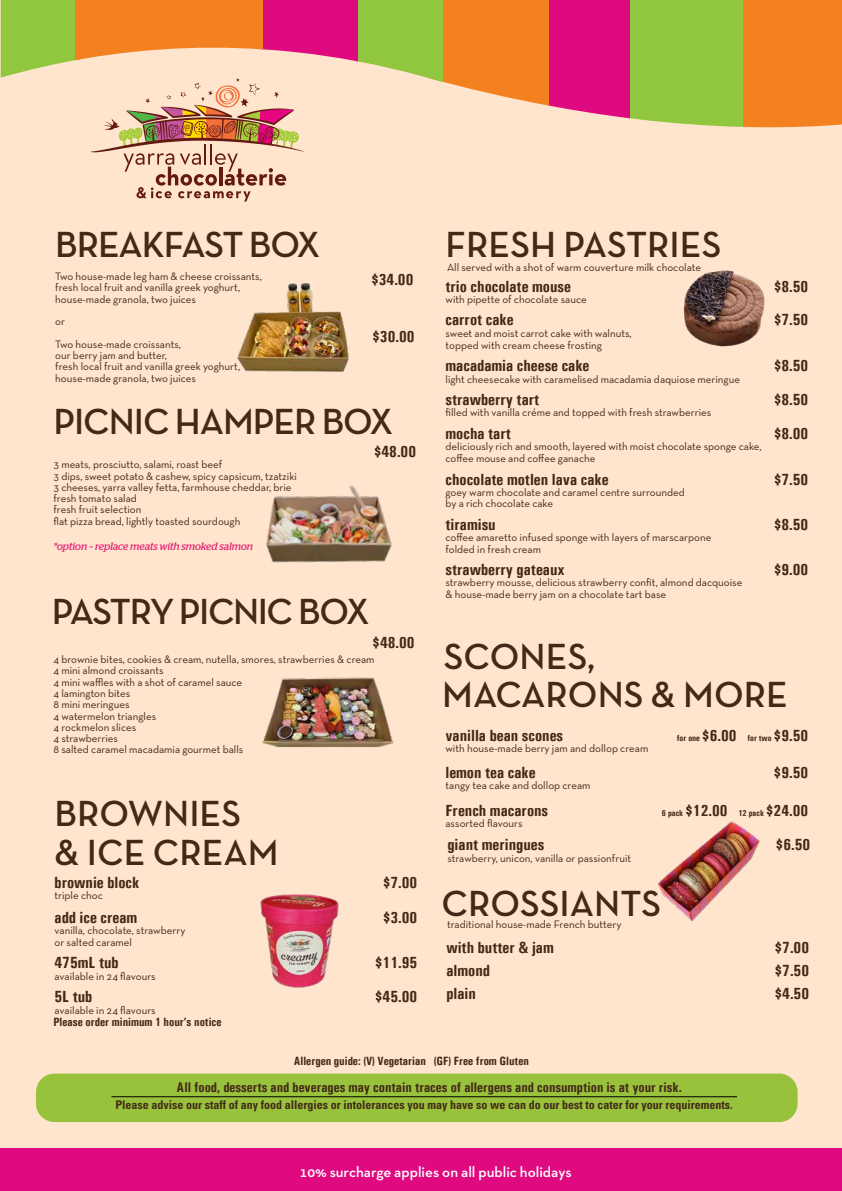
<style>
.page{position:relative;width:842px;height:1191px;background:#fff}
.page>*{position:absolute;margin:0;border:0;box-sizing:border-box;transform-origin:0 0}
.t1{font:600 37px/39px "Neutra Text TF";letter-spacing:-.005em;color:#422918}
.t2{font:600 37px "Neutra Text TF";letter-spacing:-.03em;color:#422918}
.t3{font:600 37px "Neutra Text TF";letter-spacing:-.04em;color:#422918}
.t4{font:700 condensed 16.2px "Univers";color:#422918}
.t5{font:600 15px "Neutra Text TF";color:#fff}
.t6{font:700 condensed 14px "Univers";color:#422918}
.t7{font:700 condensed 12px "Univers";color:#422918}
.t8{font:700 condensed 12px "Univers";color:#422918}
.t9{font:11px/11.3px "Neutra Text TF";color:#422918}
.t10{font:italic 10.7px "Stag";color:#e41b72}
.t11{font:700 condensed 8.8px "Univers";color:#422918}
.s1{font-size:16.2px}
.s2{font-size:8.8px}
</style>
<div class="page">
<div style="left:1px;top:0;width:841px;height:1187px;background:#ffe5cd"></div>
<div style="left:630px;top:0;width:118px;height:132px;background:#91c73e"></div>
<div style="left:548px;top:0;width:82px;height:132px;background:#df0a80"></div>
<svg style="left:1px;top:0;width:75px;height:78px;background:#9fca4f"></svg>
<div style="left:429px;top:0;width:120px;height:110px;background:#f48120"></div>
<svg style="left:358px;top:0;width:85px;height:110px;fill:#91c73e"></svg>
<svg style="left:263px;top:0;width:95px;height:62px;background:#e22489"></svg>
<svg style="left:76px;top:0;width:187px;height:60px;background:#f5903a"></svg>
<div style="left:744px;top:0;width:98px;height:132px;background:#f48120"></div>
<svg style="left:91px;top:78px;width:214px;height:124px"></svg>
<div style="left:0;top:1148px;width:842px;height:43px;background:#df0a80"></div>
<div style="left:36px;top:1073px;width:762px;height:49px;background:#99c23c;border-radius:18px"></div>
<img style="left:266px;top:485px;width:126px;height:78px">
<img style="left:260px;top:894px;width:79px;height:94px">
<img style="left:658px;top:821px;width:102px;height:101px">
<img style="left:683px;top:270px;width:82px;height:77px">
<hr style="left:111px;top:1096px;width:626px;height:1px;background:#000">
<img style="left:237px;top:283px;width:112px;height:89px">
<img style="left:262px;top:677px;width:132px;height:71px">
<h1 class="t2" style="left:55px;top:221px;width:267px">BREAKFAST BOX</h1>
<p class="t9" style="left:55px;top:270px;width:208px">Two house-made leg ham &amp; cheese croissants, fresh local fruit and vanilla greek yoghurt, house-made granola, two juices</p>
<p class="t9" style="left:55px;top:310px;width:127px;line-height:22.6px">or<br>Two house-made croissants,</p>
<p class="t9" style="left:55px;top:349px;width:186px">our berry jam and butter,<br>fresh local fruit and vanilla greek yoghurt, house-made granola, two juices</p>
<h2 class="t4" style="left:371px;top:269px;width:44px">$34.00</h2>
<h2 class="t4" style="left:372px;top:326px;width:44px">$30.00</h2>
<h1 class="t2" style="left:53px;top:398px;width:341px">PICNIC HAMPER BOX</h1>
<h2 class="t4" style="left:374px;top:441px;width:44px">$48.00</h2>
<p class="t9" style="left:53px;top:459px;width:245px">3 meats, prosciutto, salami, roast beef<br>3 dips, sweet potato &amp; cashew, spicy capsicum, tzatziki 3 cheeses, yarra valley fetta, farmhouse cheddar, brie fresh tomato salad<br>fresh fruit selection<br>flat pizza bread, lightly toasted sourdough</p>
<p class="t10" style="left:53px;top:540px;width:201px">*option – replace meats with smoked salmon</p>
<h1 class="t3" style="left:52px;top:589px;width:319px">PASTRY PICNIC BOX</h1>
<h2 class="t4" style="left:372px;top:632px;width:44px">$48.00</h2>
<p class="t9" style="left:53px;top:653px;width:323px">4 brownie bites, cookies &amp; cream, nutella, smores, strawberries &amp; cream<br>4 mini almond croissants<br>4 mini waffles with a shot of caramel sauce<br>4 lamington bites<br>8 mini meringues<br>4 watermelon triangles<br>4 rockmelon slices<br>4 strawberries<br>8 salted caramel macadamia gourmet balls</p>
<h1 class="t1" style="left:55px;top:793px;width:226px">BROWNIES<br>&amp; ICE CREAM</h1>
<h2 class="t4" style="left:55px;top:872px;width:86px">brownie block</h2>
<h2 class="t4" style="left:383px;top:872px;width:36px">$7.00</h2>
<p class="t9" style="left:55px;top:889px;width:50px">triple choc</p>
<h2 class="t4" style="left:55px;top:907px;width:84px">add ice cream</h2>
<h2 class="t4" style="left:383px;top:907px;width:36px">$3.00</h2>
<p class="t9" style="left:55px;top:924px;width:132px;line-height:12px">vanilla, chocolate, strawberry or salted caramel</p>
<h2 class="t4" style="left:55px;top:953px;width:66px">475mL tub</h2>
<h2 class="t4" style="left:375px;top:953px;width:44px">$11.95</h2>
<p class="t9" style="left:55px;top:970px;width:103px">available in 24 flavours</p>
<h2 class="t4" style="left:55px;top:986px;width:39px">5L tub</h2>
<h2 class="t4" style="left:375px;top:986px;width:44px">$45.00</h2>
<p class="t9" style="left:55px;top:1004px;width:103px">available in 24 flavours</p>
<p class="t8" style="left:53px;top:1014px;width:170px">Please order minimum 1 hour’s notice</p>
<h1 class="t1" style="left:445px;top:224px;width:277px">FRESH PASTRIES</h1>
<h2 class="t4" style="left:445px;top:276px;width:127px">trio chocolate mouse</h2>
<h2 class="t4" style="left:774px;top:276px;width:36px">$8.50</h2>
<p class="t9" style="left:445px;top:293px;width:143px">with pipette of chocolate sauce</p>
<h2 class="t4" style="left:445px;top:310px;width:70px">carrot cake</h2>
<h2 class="t4" style="left:774px;top:310px;width:36px">$7.50</h2>
<p class="t9" style="left:445px;top:327px;width:188px;line-height:12px">sweet and moist carrot cake with walnuts, topped with cream cheese frosting</p>
<h2 class="t4" style="left:445px;top:356px;width:145px">macadamia cheese cake</h2>
<h2 class="t4" style="left:774px;top:356px;width:36px">$8.50</h2>
<p class="t9" style="left:445px;top:373px;width:296px">light cheesecake with caramelised macadamia daquiose meringue</p>
<h2 class="t4" style="left:445px;top:390px;width:95px">strawberry tart</h2>
<h2 class="t4" style="left:774px;top:390px;width:36px">$8.50</h2>
<p class="t9" style="left:445px;top:407px;width:267px">filled with vanilla créme and topped with fresh strawberries</p>
<h2 class="t4" style="left:445px;top:423px;width:67px">mocha tart</h2>
<h2 class="t4" style="left:774px;top:423px;width:36px">$8.00</h2>
<p class="t9" style="left:445px;top:440px;width:318px;line-height:12px">deliciously rich and smooth, layered with moist chocolate sponge cake, coffee mouse and coffee ganache</p>
<h2 class="t4" style="left:445px;top:469px;width:165px">chocolate motlen lava cake</h2>
<h2 class="t4" style="left:774px;top:469px;width:36px">$7.50</h2>
<p class="t9" style="left:445px;top:486px;width:241px">goey warm chocolate and caramel centre surrounded by a rich chocolate cake</p>
<h2 class="t4" style="left:445px;top:514px;width:52px">tiramisu</h2>
<h2 class="t4" style="left:774px;top:514px;width:36px">$8.50</h2>
<p class="t9" style="left:445px;top:532px;width:267px">coffee amaretto infused sponge with layers of marscarpone folded in fresh cream</p>
<h2 class="t4" style="left:445px;top:560px;width:121px">strawberry gateaux</h2>
<h2 class="t4" style="left:774px;top:560px;width:36px">$9.00</h2>
<p class="t9" style="left:445px;top:577px;width:298px">strawberry mousse, delicious strawberry confit, almond dacquoise &amp; house-made berry jam on a chocolate tart base</p>
<p class="t9" style="left:447px;top:261px;width:256px">All served with a shot of warm couverture milk chocolate</p>
<h1 class="t1" style="left:442px;top:637px;width:347px;line-height:37.5px">SCONES,<br>MACARONS &amp; MORE</h1>
<h2 class="t4" style="left:445px;top:725px;width:119px">vanilla bean scones</h2>
<p class="t11" style="left:677px;top:732px;width:133px">for one <span class="s1">$6.00</span> for two <span class="s1">$9.50</span></p>
<p class="t9" style="left:445px;top:742px;width:204px">with house-made berry jam and dollop cream</p>
<h2 class="t4" style="left:445px;top:763px;width:92px">lemon tea cake</h2>
<h2 class="t4" style="left:774px;top:763px;width:36px">$9.50</h2>
<p class="t9" style="left:445px;top:780px;width:147px">tangy tea cake and dollop cream</p>
<h2 class="t4" style="left:445px;top:800px;width:104px">French macarons</h2>
<h2 class="t4" style="left:662px;top:800px;width:148px"><span class="s2">6 pack</span> $12.00 <span class="s2">12 pack</span> $24.00</h2>
<p class="t9" style="left:445px;top:817px;width:79px">assorted flavours</p>
<h2 class="t4" style="left:447px;top:835px;width:98px">giant meringues</h2>
<h2 class="t4" style="left:776px;top:835px;width:36px">$6.50</h2>
<p class="t9" style="left:447px;top:852px;width:185px">strawberry, unicon, vanilla or passionfruit</p>
<h1 class="t1" style="left:441px;top:883px;width:221px">CROSSIANTS</h1>
<h2 class="t4" style="left:446px;top:937px;width:109px">with butter &amp; jam</h2>
<h2 class="t4" style="left:774px;top:937px;width:36px">$7.00</h2>
<h2 class="t4" style="left:446px;top:960px;width:45px">almond</h2>
<h2 class="t4" style="left:774px;top:960px;width:36px">$7.50</h2>
<h2 class="t4" style="left:446px;top:983px;width:31px">plain</h2>
<h2 class="t4" style="left:774px;top:983px;width:36px">$4.50</h2>
<p class="t9" style="left:447px;top:918px;width:176px">traditional house-made French buttery</p>
<p class="t8" style="left:294px;top:1054px;width:237px">Allergen guide: (V) Vegetarian (GF) Free from Gluten</p>
<p class="t6" style="left:177px;top:1078px;width:507px">All food, desserts and beverages may contain traces of allergens and consumption is at your risk.</p>
<p class="t7" style="left:116px;top:1097px;width:619px">Please advise our staff of any food allergies or intolerances you may have so we can do our best to cater for your requirements.</p>
<h3 class="t5" style="left:300px;top:1163px;width:273px">10% surcharge applies on all public holidays</h3>
</div>
